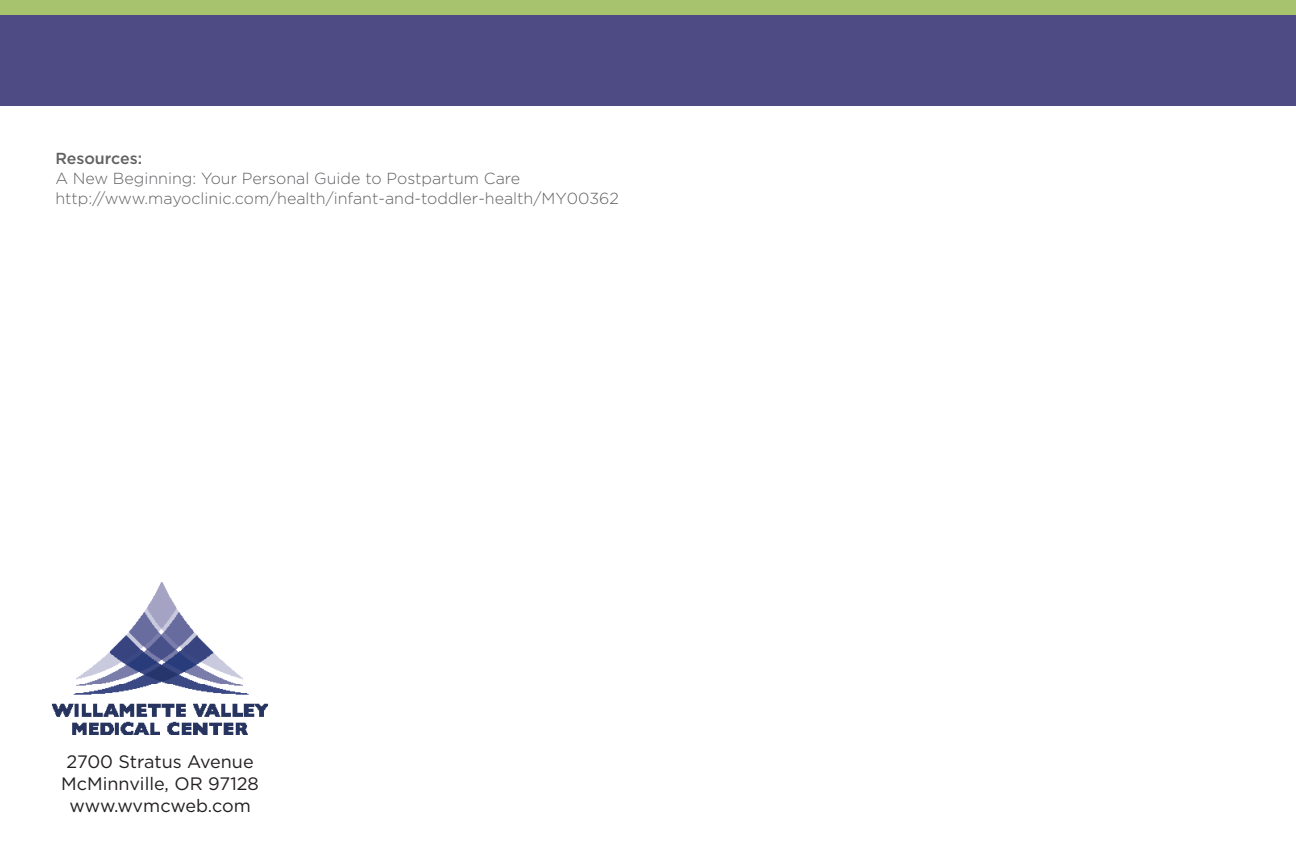
<style>
.page{position:relative;width:1296px;height:864px;background:#fff}
.page>*{position:absolute;margin:0;border:0;box-sizing:border-box;transform-origin:0 0}
.t1{font:18px/22px "Gotham";color:#231f20;text-align:center}
.t2{font:300 16px/20px "Gotham";color:#616164}
.t3{font:500 16px "Gotham";color:#616164}
</style>
<div class="page">
<img style="left:53px;top:583px;width:214px;height:151px">
<div style="left:0;top:0;width:1296px;height:105px;background:#4d4a84"></div>
<div style="left:0;top:0;width:1296px;height:14px;background:#a7c36d"></div>
<p class="t3" style="left:55px;top:148px;width:88px">Resources:</p>
<p class="t2" style="left:55px;top:168px;width:565px">A New Beginning: Your Personal Guide to Postpartum Care http://www.mayoclinic.com/health/infant-and-toddler-health/MY00362</p>
<p class="t1" style="left:61px;top:751px;width:199px">2700 Stratus Avenue<br>McMinnville, OR 97128 www.wvmcweb.com</p>
</div>
